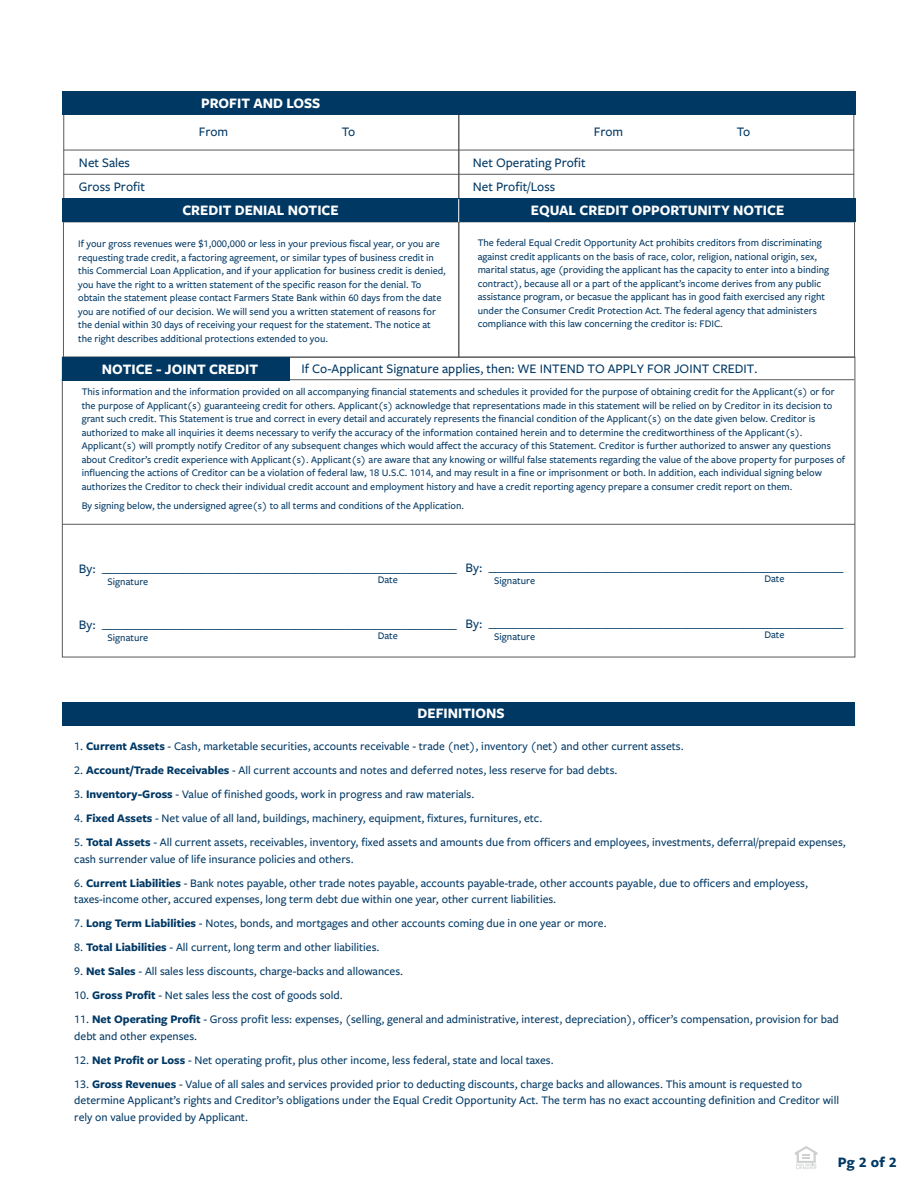
<style>
.page{position:relative;width:918px;height:1188px;background:#fff}
.page>*{position:absolute;margin:0;border:0;box-sizing:border-box;transform-origin:0 0}
.t1{font:700 15px "Freight Sans Pro";color:#fff}
.t2{font:700 15px "Freight Sans Pro";color:#003864}
.t3{font:500 13.5px/24px "Freight Sans Pro";color:#003864}
.t4{font:500 12px/16.5px "Freight Sans Pro";color:#003864}
.t5{font:500 10.5px/13.5px "Freight Sans Pro";color:#003864}
.s1{font-weight:700}
</style>
<div class="page">
<div style="left:458px;top:221px;width:397px;height:137px;border:1px solid #58595b"></div>
<hr style="left:63px;top:150px;width:396px;height:1px;background:#58595b">
<hr style="left:63px;top:174px;width:396px;height:1px;background:#58595b">
<hr style="left:458px;top:150px;width:396px;height:1px;background:#58595b">
<hr style="left:458px;top:174px;width:396px;height:1px;background:#58595b">
<div style="left:62px;top:92px;width:793px;height:23px;background:#003864"></div>
<hr style="left:62px;top:379px;width:792px;height:1px;background:#58595b">
<hr style="left:62px;top:524px;width:793px;height:1px;background:#58595b">
<div style="left:62px;top:702px;width:793px;height:24px;background:#003864"></div>
<div style="left:62px;top:357px;width:227px;height:24px;background:#003864"></div>
<div style="left:62px;top:199px;width:793px;height:23px;background:#003864"></div>
<svg style="left:458px;top:199px;width:1px;height:23px"></svg>
<svg style="left:795px;top:1146px;width:23px;height:23px"></svg>
<h1 class="t1" style="left:201px;top:93px;width:121px">PROFIT AND LOSS</h1>
<p class="t3" style="left:199px;top:119px;width:31px">From</p>
<p class="t3" style="left:342px;top:119px;width:15px">To</p>
<p class="t3" style="left:594px;top:119px;width:31px">From</p>
<p class="t3" style="left:737px;top:119px;width:15px">To</p>
<p class="t3" style="left:79px;top:150px;width:67px">Net Sales<br>Gross Profit</p>
<p class="t3" style="left:473px;top:150px;width:114px">Net Operating Profit<br>Net Profit/Loss</p>
<h1 class="t1" style="left:182px;top:200px;width:158px">CREDIT DENIAL NOTICE</h1>
<h1 class="t1" style="left:531px;top:200px;width:255px">EQUAL CREDIT OPPORTUNITY NOTICE</h1>
<p class="t5" style="left:78px;top:237px;width:369px">If your gross revenues were $1,000,000 or less in your previous fiscal year, or you are requesting trade credit, a factoring agreement, or similar types of business credit in this Commercial Loan Application, and if your application for business credit is denied, you have the right to a written statement of the specific reason for the denial. To obtain the statement please contact Farmers State Bank within 60 days from the date you are notified of our decision. We will send you a written statement of reasons for the denial within 30 days of receiving your request for the statement. The notice at the right describes additional protections extended to you.</p>
<p class="t5" style="left:478px;top:236px;width:353px">The federal Equal Credit Opportunity Act prohibits creditors from discriminating against credit applicants on the basis of race, color, religion, national origin, sex, marital status, age (providing the applicant has the capacity to enter into a binding contract), because all or a part of the applicant’s income derives from any public assistance program, or becasue the applicant has in good faith exercised any right under the Consumer Credit Protection Act. The federal agency that administers compliance with this law concerning the creditor is: FDIC.</p>
<p class="t3" style="left:302px;top:356px;width:457px">If Co-Applicant Signature applies, then: WE INTEND TO APPLY FOR JOINT CREDIT.</p>
<p class="t5" style="left:82px;top:385px;width:765px">This information and the information provided on all accompanying financial statements and schedules it provided for the purpose of obtaining credit for the Applicant(s) or for the purpose of Applicant(s) guaranteeing credit for others. Applicant(s) acknowledge that representations made in this statement will be relied on by Creditor in its decision to grant such credit. This Statement is true and correct in every detail and accurately represents the financial condition of the Applicant(s) on the date given below. Creditor is authorized to make all inquiries it deems necessary to verify the accuracy of the information contained herein and to determine the creditworthiness of the Applicant(s).<br>Applicant(s) will promptly notify Creditor of any subsequent changes which would affect the accuracy of this Statement. Creditor is further authorized to answer any questions about Creditor’s credit experience with Applicant(s). Applicant(s) are aware that any knowing or willful false statements regarding the value of the above property for purposes of influencing the actions of Creditor can be a violation of federal law, 18 U.S.C. 1014, and may result in a fine or imprisonment or both. In addition, each individual signing below authorizes the Creditor to check their individual credit account and employment history and have a credit reporting agency prepare a consumer credit report on them.</p>
<p class="t5" style="left:82px;top:499px;width:384px">By signing below, the undersigned agree(s) to all terms and conditions of the Application.</p>
<h1 class="t1" style="left:102px;top:359px;width:158px">NOTICE - JOINT CREDIT</h1>
<p class="t3" style="left:79px;top:556px;width:379px">By: _________________________________________________________</p>
<p class="t5" style="left:108px;top:574px;width:42px">Signature</p>
<p class="t5" style="left:378px;top:572px;width:22px">Date</p>
<p class="t3" style="left:466px;top:555px;width:379px">By: _________________________________________________________</p>
<p class="t5" style="left:494px;top:573px;width:42px">Signature</p>
<p class="t5" style="left:764px;top:571px;width:22px">Date</p>
<p class="t3" style="left:79px;top:612px;width:379px">By: _________________________________________________________</p>
<p class="t5" style="left:108px;top:630px;width:42px">Signature</p>
<p class="t5" style="left:378px;top:628px;width:22px">Date</p>
<p class="t3" style="left:466px;top:611px;width:379px">By: _________________________________________________________</p>
<p class="t5" style="left:494px;top:630px;width:42px">Signature</p>
<p class="t5" style="left:764px;top:627px;width:22px">Date</p>
<h1 class="t1" style="left:418px;top:703px;width:89px">DEFINITIONS</h1>
<p class="t4" style="left:74px;top:738px;width:611px">1. <span class="s1">Current Assets</span> - Cash, marketable securities, accounts receivable - trade (net), inventory (net) and other current assets.</p>
<p class="t4" style="left:74px;top:762px;width:545px">2. <span class="s1">Account/Trade Receivables</span> - All current accounts and notes and deferred notes, less reserve for bad debts.</p>
<p class="t4" style="left:74px;top:786px;width:402px">3. <span class="s1">Inventory-Gross</span> - Value of finished goods, work in progress and raw materials.</p>
<p class="t4" style="left:74px;top:810px;width:470px">4. <span class="s1">Fixed Assets</span> - Net value of all land, buildings, machinery, equipment, fixtures, furnitures, etc.</p>
<p class="t4" style="left:74px;top:834px;width:773px">5. <span class="s1">Total Assets</span> - All current assets, receivables, inventory, fixed assets and amounts due from officers and employees, investments, deferral/prepaid expenses, cash surrender value of life insurance policies and others.</p>
<p class="t4" style="left:74px;top:874px;width:735px">6. <span class="s1">Current Liabilities</span> - Bank notes payable, other trade notes payable, accounts payable-trade, other accounts payable, due to officers and employess, taxes-income other, accured expenses, long term debt due within one year, other current liabilities.</p>
<p class="t4" style="left:74px;top:915px;width:534px">7. <span class="s1">Long Term Liabilities</span> - Notes, bonds, and mortgages and other accounts coming due in one year or more.</p>
<p class="t4" style="left:74px;top:939px;width:307px">8. <span class="s1">Total Liabilities</span> - All current, long term and other liabilities.</p>
<p class="t4" style="left:74px;top:963px;width:330px">9. <span class="s1">Net Sales</span> - All sales less discounts, charge-backs and allowances.</p>
<p class="t4" style="left:74px;top:987px;width:270px">10. <span class="s1">Gross Profit</span> - Net sales less the cost of goods sold.</p>
<p class="t4" style="left:74px;top:1011px;width:766px">11. <span class="s1">Net Operating Profit</span> - Gross profit less: expenses, (selling, general and administrative, interest, depreciation), officer’s compensation, provision for bad debt and other expenses.</p>
<p class="t4" style="left:74px;top:1051px;width:481px">12. <span class="s1">Net Profit or Loss</span> - Net operating profit, plus other income, less federal, state and local taxes.</p>
<p class="t4" style="left:74px;top:1075px;width:766px">13. <span class="s1">Gross Revenues</span> - Value of all sales and services provided prior to deducting discounts, charge backs and allowances. This amount is requested to determine Applicant’s rights and Creditor’s obligations under the Equal Credit Opportunity Act. The term has no exact accounting definition and Creditor will rely on value provided by Applicant.</p>
<h1 class="t2" style="left:838px;top:1151px;width:60px">Pg 2 of 2</h1>
</div>
